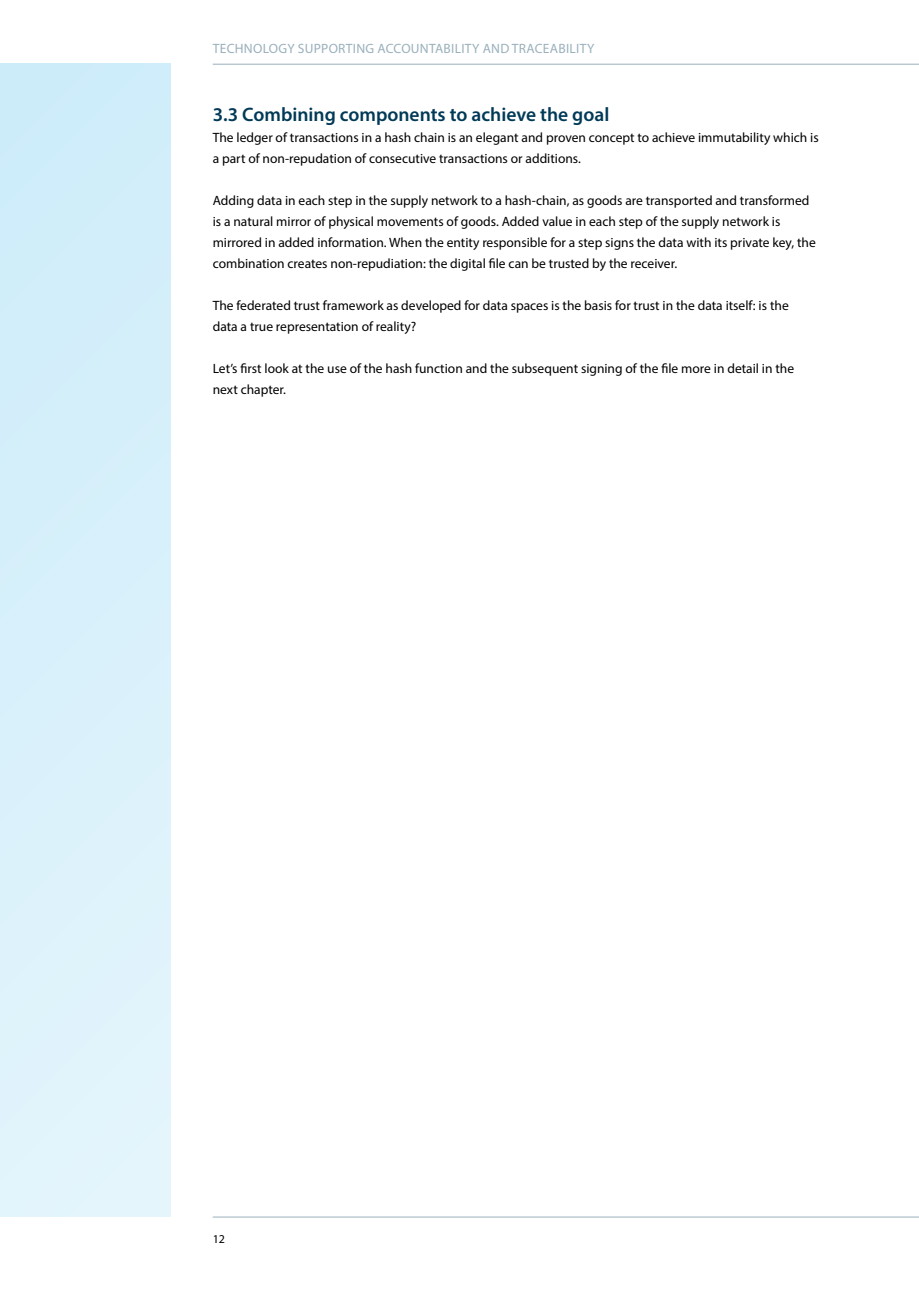
<style>
.page{position:relative;width:919px;height:1289px;background:#fff}
.page>*{position:absolute;margin:0;border:0;box-sizing:border-box;transform-origin:0 0}
.t1{font:600 19.5px "Myriad Pro";color:#013a57}
.t2{font:13.5px/21px "Myriad Pro";color:#000}
.t3{font:13.5px "Myriad Pro";letter-spacing:.02em;color:#9ab0bc}
.t4{font:12px "Myriad Pro";color:#000}
</style>
<div class="page">
<div style="left:0;top:64px;width:170px;height:1152px;background:#d8f0fb"></div>
<hr style="left:213px;top:64px;width:705px;height:1px;background:#9ab0bc">
<hr style="left:213px;top:1216px;width:705px;height:1px;background:#9ab0bc">
<p class="t3" style="left:213px;top:40px;width:383px">TECHNOLOGY SUPPORTING ACCOUNTABILITY AND TRACEABILITY</p>
<h1 class="t1" style="left:213px;top:102px;width:398px">3.3 Combining components to achieve the goal</h1>
<p class="t2" style="left:213px;top:127px;width:607px">The ledger of transactions in a hash chain is an elegant and proven concept to achieve immutability which is a part of non-repudation of consecutive transactions or additions.</p>
<p class="t2" style="left:213px;top:190px;width:604px">Adding data in each step in the supply network to a hash-chain, as goods are transported and transformed is a natural mirror of physical movements of goods. Added value in each step of the supply network is mirrored in added information. When the entity responsible for a step signs the data with its private key, the combination creates non-repudiation: the digital file can be trusted by the receiver.</p>
<p class="t2" style="left:213px;top:295px;width:577px">The federated trust framework as developed for data spaces is the basis for trust in the data itself: is the data a true representation of reality?</p>
<p class="t2" style="left:213px;top:358px;width:583px">Let’s first look at the use of the hash function and the subsequent signing of the file more in detail in the next chapter.</p>
<p class="t4" style="left:213px;top:1231px;width:14px">12</p>
</div>
